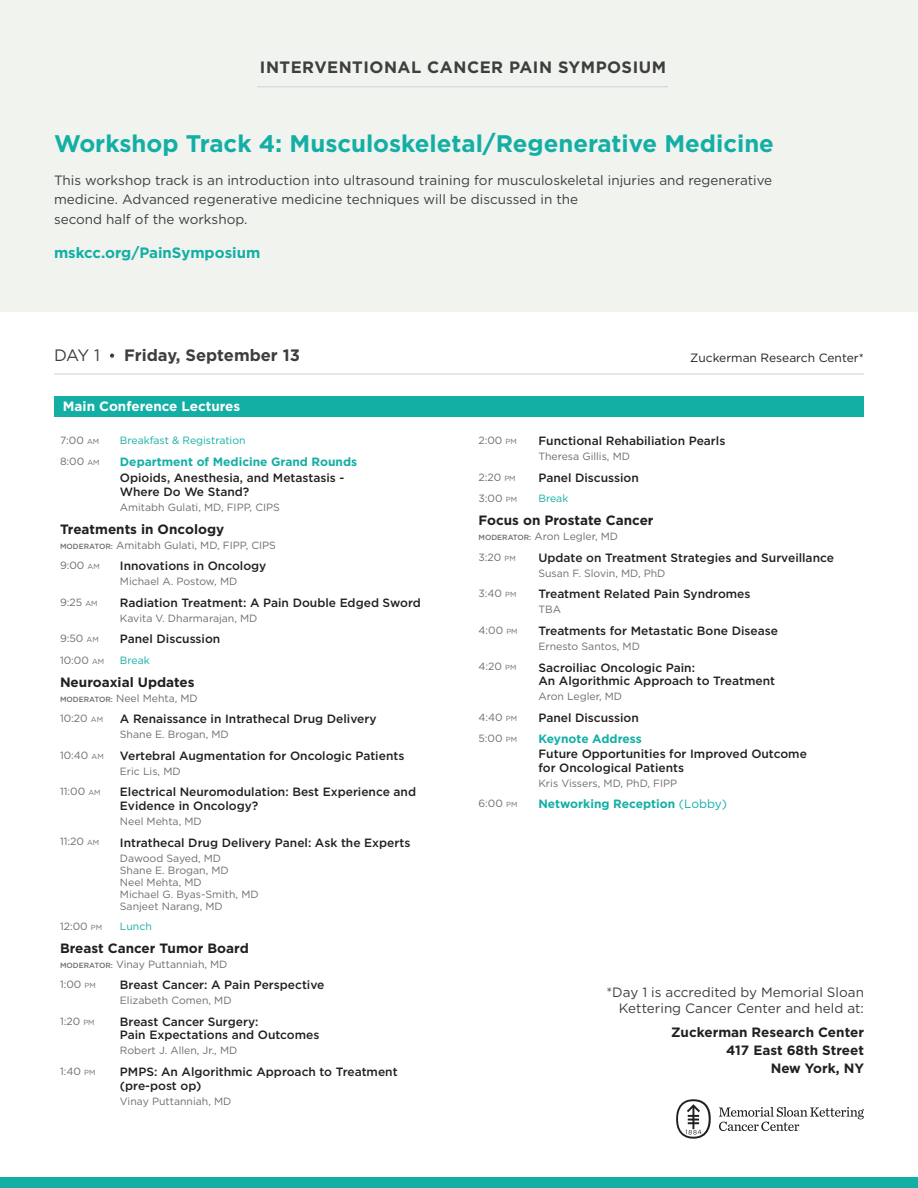
<style>
.page{position:relative;width:918px;height:1188px;background:#fff}
.page>*{position:absolute;margin:0;border:0;box-sizing:border-box;transform-origin:0 0}
.Agenda_-_Time{font:700 24px "Gotham";color:#13afa5}
.Agenda_-_Location{font:700 16.5px "Gotham";letter-spacing:.03em;color:#3e3e3f}
.Agenda_-_Location-2{font:700 16.5px "Gotham";color:#3e3e3f}
.Agenda_-_Location-3{font:16.5px "Gotham";color:#3e3e3f}
.t1{font:700 15px "Gotham";color:#13afa5}
.t2{font:13.5px/16.5px "Gotham";color:#3e3e3f;text-align:right}
.Agenda_-_Section{font:700 13.5px "Gotham";color:#231f20}
.Agenda_-_Section-2{font:700 13.5px "Gotham";color:#fff}
.Agenda_-_Lecture_Nam{font:500 12px/13.5px "Gotham";color:#231f20}
.Agenda_-_Lecture_Nam-2{font:700 12px "Gotham";color:#13afa5}
.t3{font:12px "Gotham";color:#231f20}
.Agenda_-_Faculty_Nam{font:10.5px "Gotham";color:#6c6d70}
.Agenda_-_Time-2{font:10.5px "Gotham";color:#6c6d70}
.Agenda_-_Section-3{font:10.5px "Gotham";color:#6c6d70}
.Agenda_-_Time-3{font:10.5px "Gotham";color:#13afa5}
.Agenda_-_Lecture_Nam-3{font:10.5px "Gotham";color:#6c6d70}
.s1{font-size:7.35px}
.s2{font-weight:500;font-size:7.5px}
.s3{font-weight:400}
</style>
<div class="page">
<div style="left:0;top:1178px;width:918px;height:10px;background:#13afa5"></div>
<div style="left:0;top:0;width:918px;height:311px;background:#f1f3ef"></div>
<hr style="left:257px;top:86px;width:411px;height:1px;background:#d1d2d4">
<svg style="left:676px;top:1099px;width:188px;height:40px"></svg>
<hr style="left:54px;top:374px;width:810px;height:1px;background:#d1d2d4">
<svg style="left:110px;top:354px;width:4px;height:4px"></svg>
<div style="left:54px;top:397px;width:810px;height:20px;background:#13afa5"></div>
<p class="Agenda_-_Location" style="left:260px;top:56px;width:408px">INTERVENTIONAL CANCER PAIN SYMPOSIUM</p>
<p class="Agenda_-_Time" style="left:54px;top:128px;width:722px">Workshop Track 4: Musculoskeletal/Regenerative Medicine</p>
<p class="t2" style="left:54px;top:171px;width:720px">This workshop track is an introduction into ultrasound training for musculoskeletal injuries and regenerative</p>
<p class="t2" style="left:54px;top:191px;width:526px">medicine. Advanced regenerative medicine techniques will be discussed in the</p>
<p class="t2" style="left:54px;top:210px;width:195px">second half of the workshop.</p>
<p class="t1" style="left:54px;top:242px;width:208px">mskcc.org/PainSymposium</p>
<p class="Agenda_-_Location-3" style="left:54px;top:345px;width:48px">DAY 1</p>
<p class="Agenda_-_Location-2" style="left:124px;top:345px;width:177px">Friday, September 13</p>
<p class="t3" style="left:690px;top:350px;width:175px">Zuckerman Research Center*</p>
<p class="Agenda_-_Section-2" style="left:63px;top:398px;width:179px">Main Conference Lectures</p>
<p class="Agenda_-_Time-2" style="left:60px;top:434px;width:41px">7:00 <span class="s1">AM</span></p>
<p class="Agenda_-_Time-3" style="left:120px;top:434px;width:127px">Breakfast &amp; Registration</p>
<p class="Agenda_-_Time-2" style="left:60px;top:454px;width:41px">8:00 <span class="s1">AM</span></p>
<p class="Agenda_-_Lecture_Nam-2" style="left:120px;top:454px;width:239px">Department of Medicine Grand Rounds</p>
<p class="Agenda_-_Lecture_Nam" style="left:120px;top:471px;width:226px">Opioids, Anesthesia, and Metastasis -</p>
<p class="Agenda_-_Lecture_Nam" style="left:120px;top:485px;width:131px">Where Do We Stand?</p>
<p class="Agenda_-_Faculty_Nam" style="left:120px;top:500px;width:161px">Amitabh Gulati, MD, FIPP, CIPS</p>
<p class="Agenda_-_Section" style="left:60px;top:520px;width:166px">Treatments in Oncology</p>
<p class="Agenda_-_Section-3" style="left:60px;top:538px;width:218px"><span class="s2">MODERATOR:</span> Amitabh Gulati, MD, FIPP, CIPS</p>
<p class="Agenda_-_Time-2" style="left:60px;top:559px;width:41px">9:00 <span class="s1">AM</span></p>
<p class="Agenda_-_Lecture_Nam" style="left:120px;top:559px;width:148px">Innovations in Oncology</p>
<p class="Agenda_-_Faculty_Nam" style="left:120px;top:575px;width:119px">Michael A. Postow, MD</p>
<p class="Agenda_-_Time-2" style="left:60px;top:595px;width:39px">9:25 <span class="s1">AM</span></p>
<p class="Agenda_-_Lecture_Nam" style="left:120px;top:596px;width:303px">Radiation Treatment: A Pain Double Edged Sword</p>
<p class="Agenda_-_Faculty_Nam" style="left:120px;top:611px;width:139px">Kavita V. Dharmarajan, MD</p>
<p class="Agenda_-_Time-2" style="left:60px;top:632px;width:40px">9:50 <span class="s1">AM</span></p>
<p class="Agenda_-_Lecture_Nam" style="left:120px;top:632px;width:102px">Panel Discussion</p>
<p class="Agenda_-_Time-2" style="left:60px;top:653px;width:46px">10:00 <span class="s1">AM</span></p>
<p class="Agenda_-_Time-3" style="left:120px;top:653px;width:31px">Break</p>
<p class="Agenda_-_Section" style="left:60px;top:673px;width:136px">Neuroaxial Updates</p>
<p class="Agenda_-_Section-3" style="left:60px;top:691px;width:139px"><span class="s2">MODERATOR:</span> Neel Mehta, MD</p>
<p class="Agenda_-_Time-2" style="left:60px;top:712px;width:45px">10:20 <span class="s1">AM</span></p>
<p class="Agenda_-_Lecture_Nam" style="left:120px;top:712px;width:258px">A Renaissance in Intrathecal Drug Delivery</p>
<p class="Agenda_-_Faculty_Nam" style="left:120px;top:728px;width:110px">Shane E. Brogan, MD</p>
<p class="Agenda_-_Time-2" style="left:60px;top:748px;width:45px">10:40 <span class="s1">AM</span></p>
<p class="Agenda_-_Lecture_Nam" style="left:120px;top:749px;width:286px">Vertebral Augmentation for Oncologic Patients</p>
<p class="Agenda_-_Faculty_Nam" style="left:120px;top:764px;width:62px">Eric Lis, MD</p>
<p class="Agenda_-_Time-2" style="left:60px;top:785px;width:42px">11:00 <span class="s1">AM</span></p>
<p class="Agenda_-_Lecture_Nam" style="left:120px;top:785px;width:298px">Electrical Neuromodulation: Best Experience and<br>Evidence in Oncology?</p>
<p class="Agenda_-_Faculty_Nam" style="left:120px;top:815px;width:83px">Neel Mehta, MD</p>
<p class="Agenda_-_Time-2" style="left:60px;top:835px;width:41px">11:20 <span class="s1">AM</span></p>
<p class="Agenda_-_Lecture_Nam" style="left:120px;top:835px;width:292px">Intrathecal Drug Delivery Panel: Ask the Experts</p>
<p class="Agenda_-_Faculty_Nam" style="left:120px;top:851px;width:103px">Dawood Sayed, MD</p>
<p class="Agenda_-_Faculty_Nam" style="left:120px;top:863px;width:110px">Shane E. Brogan, MD</p>
<p class="Agenda_-_Faculty_Nam" style="left:120px;top:875px;width:83px">Neel Mehta, MD</p>
<p class="Agenda_-_Faculty_Nam" style="left:120px;top:887px;width:140px">Michael G. Byas-Smith, MD</p>
<p class="Agenda_-_Faculty_Nam" style="left:120px;top:899px;width:104px">Sanjeet Narang, MD</p>
<p class="Agenda_-_Time-2" style="left:60px;top:920px;width:44px">12:00 <span class="s1">PM</span></p>
<p class="Agenda_-_Time-3" style="left:120px;top:920px;width:33px">Lunch</p>
<p class="Agenda_-_Section" style="left:60px;top:939px;width:190px">Breast Cancer Tumor Board</p>
<p class="Agenda_-_Section-3" style="left:60px;top:957px;width:169px"><span class="s2">MODERATOR:</span> Vinay Puttanniah, MD</p>
<p class="Agenda_-_Time-2" style="left:60px;top:978px;width:37px">1:00 <span class="s1">PM</span></p>
<p class="Agenda_-_Lecture_Nam" style="left:120px;top:978px;width:206px">Breast Cancer: A Pain Perspective</p>
<p class="Agenda_-_Faculty_Nam" style="left:120px;top:994px;width:113px">Elizabeth Comen, MD</p>
<p class="Agenda_-_Time-2" style="left:60px;top:1014px;width:36px">1:20 <span class="s1">PM</span></p>
<p class="Agenda_-_Lecture_Nam" style="left:120px;top:1015px;width:140px">Breast Cancer Surgery:</p>
<p class="Agenda_-_Lecture_Nam" style="left:120px;top:1028px;width:201px">Pain Expectations and Outcomes</p>
<p class="Agenda_-_Lecture_Nam-3" style="left:120px;top:1044px;width:119px">Robert J. Allen, Jr., MD</p>
<p class="Agenda_-_Time-2" style="left:60px;top:1064px;width:37px">1:40 <span class="s1">PM</span></p>
<p class="Agenda_-_Lecture_Nam" style="left:120px;top:1065px;width:279px">PMPS: An Algorithmic Approach to Treatment</p>
<p class="Agenda_-_Lecture_Nam" style="left:120px;top:1078px;width:83px">(pre-post op)</p>
<p class="Agenda_-_Faculty_Nam" style="left:120px;top:1094px;width:113px">Vinay Puttanniah, MD</p>
<p class="Agenda_-_Time-2" style="left:478px;top:434px;width:40px">2:00 <span class="s1">PM</span></p>
<p class="Agenda_-_Lecture_Nam" style="left:538px;top:434px;width:188px">Functional Rehabiliation Pearls</p>
<p class="Agenda_-_Faculty_Nam" style="left:538px;top:450px;width:93px">Theresa Gillis, MD</p>
<p class="Agenda_-_Time-2" style="left:478px;top:470px;width:39px">2:20 <span class="s1">PM</span></p>
<p class="Agenda_-_Lecture_Nam" style="left:538px;top:471px;width:102px">Panel Discussion</p>
<p class="Agenda_-_Time-2" style="left:478px;top:492px;width:40px">3:00 <span class="s1">PM</span></p>
<p class="Agenda_-_Time-3" style="left:538px;top:492px;width:31px">Break</p>
<p class="Agenda_-_Section" style="left:478px;top:512px;width:177px">Focus on Prostate Cancer</p>
<p class="Agenda_-_Section-3" style="left:478px;top:530px;width:141px"><span class="s2">MODERATOR:</span> Aron Legler, MD</p>
<p class="Agenda_-_Time-2" style="left:478px;top:550px;width:39px">3:20 <span class="s1">PM</span></p>
<p class="Agenda_-_Lecture_Nam" style="left:538px;top:551px;width:297px">Update on Treatment Strategies and Surveillance</p>
<p class="Agenda_-_Faculty_Nam" style="left:538px;top:566px;width:129px">Susan F. Slovin, MD, PhD</p>
<p class="Agenda_-_Time-2" style="left:478px;top:587px;width:40px">3:40 <span class="s1">PM</span></p>
<p class="Agenda_-_Lecture_Nam" style="left:538px;top:587px;width:214px">Treatment Related Pain Syndromes</p>
<p class="Agenda_-_Faculty_Nam" style="left:538px;top:603px;width:24px">TBA</p>
<p class="Agenda_-_Time-2" style="left:478px;top:623px;width:41px">4:00 <span class="s1">PM</span></p>
<p class="Agenda_-_Lecture_Nam" style="left:538px;top:624px;width:241px">Treatments for Metastatic Bone Disease</p>
<p class="Agenda_-_Faculty_Nam" style="left:538px;top:640px;width:103px">Ernesto Santos, MD</p>
<p class="Agenda_-_Time-2" style="left:478px;top:660px;width:39px">4:20 <span class="s1">PM</span></p>
<p class="Agenda_-_Lecture_Nam" style="left:538px;top:660px;width:158px">Sacroiliac Oncologic Pain:</p>
<p class="Agenda_-_Lecture_Nam" style="left:538px;top:674px;width:238px">An Algorithmic Approach to Treatment</p>
<p class="Agenda_-_Faculty_Nam" style="left:538px;top:690px;width:85px">Aron Legler, MD</p>
<p class="Agenda_-_Time-2" style="left:478px;top:710px;width:40px">4:40 <span class="s1">PM</span></p>
<p class="Agenda_-_Lecture_Nam" style="left:538px;top:711px;width:102px">Panel Discussion</p>
<p class="Agenda_-_Time-2" style="left:478px;top:732px;width:40px">5:00 <span class="s1">PM</span></p>
<p class="Agenda_-_Lecture_Nam-2" style="left:538px;top:731px;width:105px">Keynote Address</p>
<p class="Agenda_-_Lecture_Nam" style="left:538px;top:747px;width:270px">Future Opportunities for Improved Outcome</p>
<p class="Agenda_-_Lecture_Nam" style="left:538px;top:761px;width:147px">for Oncological Patients</p>
<p class="Agenda_-_Faculty_Nam" style="left:538px;top:776px;width:140px">Kris Vissers, MD, PhD, FIPP</p>
<p class="Agenda_-_Time-2" style="left:478px;top:797px;width:40px">6:00 <span class="s1">PM</span></p>
<p class="Agenda_-_Lecture_Nam-2" style="left:538px;top:796px;width:190px">Networking Reception <span class="s3">(Lobby)</span></p>
<p class="t2" style="left:606px;top:983px;width:259px">*Day 1 is accredited by Memorial Sloan<br>Kettering Cancer Center and held at:</p>
<p class="Agenda_-_Section" style="left:671px;top:1023px;width:194px">Zuckerman Research Center</p>
<p class="Agenda_-_Section" style="left:726px;top:1041px;width:139px">417 East 68th Street</p>
<p class="Agenda_-_Section" style="left:771px;top:1059px;width:95px">New York, NY</p>
</div>
